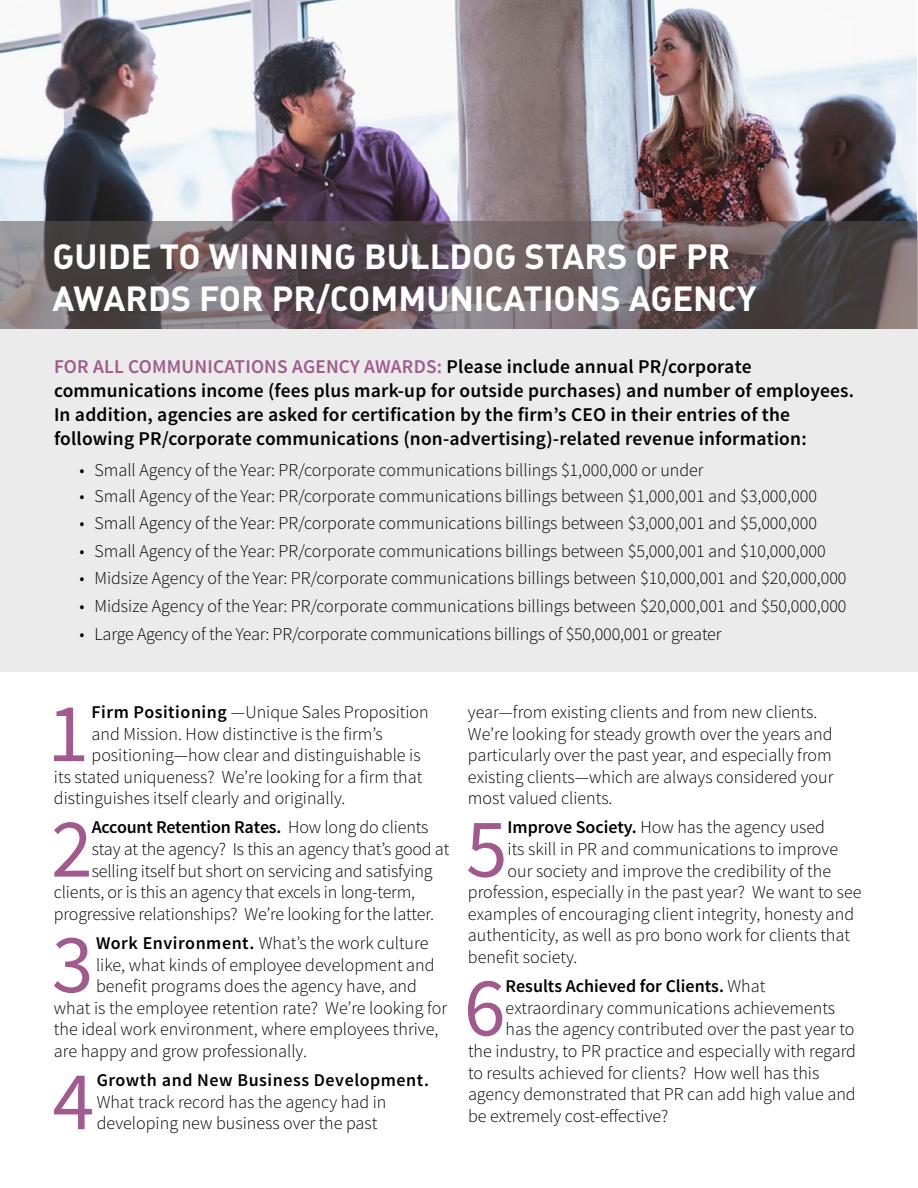
<style>
.page{position:relative;width:918px;height:1188px;background:#fff}
.page>*{position:absolute;margin:0;border:0;box-sizing:border-box;transform-origin:0 0}
.t1{font:83.85px "Source Sans Pro";color:#a05a8e}
.t2{font:34.5px/41.4px "DIN Bold Alternate";color:#fff}
.t3{font:600 19.5px/24px "Source Sans Pro";letter-spacing:.01em;color:#000}
.t4{font:300 18px/21.6px "Source Sans Pro";color:#000}
.t5{font:600 18px "Source Sans Pro";color:#000}
.t6{font:600 18px "Source Sans Pro";letter-spacing:.03em;color:#000}
.s1{color:#a05a8e}
.s2{font-weight:600}
.s3{font-weight:300}
</style>
<div class="page">
<div style="left:0;top:329px;width:918px;height:342px;background:#ecebeb"></div>
<img style="left:0;top:0;width:917px;height:221px">
<svg style="left:0;top:221px;width:918px;height:108px;background:#655a5e"></svg>
<h2 class="t2" style="left:52px;top:235px;width:706px">GUIDE TO WINNING BULLDOG STARS OF PR<br>AWARDS FOR PR/COMMUNICATIONS AGENCY</h2>
<p class="t3" style="left:54px;top:355px;width:802px"><span class="s1">FOR ALL COMMUNICATIONS AGENCY AWARDS:</span> Please include annual PR/corporate communications income (fees plus mark-up for outside purchases) and number of employees.<br>In addition, agencies are asked for certification by the firm’s CEO in their entries of the following PR/corporate communications (non-advertising)-related revenue information:</p>
<p class="t4" style="left:80px;top:459px;width:626px">• Small Agency of the Year: PR/corporate communications billings $1,000,000 or under</p>
<p class="t4" style="left:80px;top:485px;width:739px">• Small Agency of the Year: PR/corporate communications billings between $1,000,001 and $3,000,000</p>
<p class="t4" style="left:80px;top:512px;width:739px">• Small Agency of the Year: PR/corporate communications billings between $3,000,001 and $5,000,000</p>
<p class="t4" style="left:80px;top:540px;width:748px">• Small Agency of the Year: PR/corporate communications billings between $5,000,001 and $10,000,000</p>
<p class="t4" style="left:80px;top:568px;width:769px">• Midsize Agency of the Year: PR/corporate communications billings between $10,000,001 and $20,000,000</p>
<p class="t4" style="left:80px;top:595px;width:769px">• Midsize Agency of the Year: PR/corporate communications billings between $20,000,001 and $50,000,000</p>
<p class="t4" style="left:80px;top:623px;width:644px">• Large Agency of the Year: PR/corporate communications billings of $50,000,001 or greater</p>
<h1 class="t1" style="left:47px;top:681px;width:43px">1</h1>
<p class="t4" style="left:92px;top:701px;width:339px"><span class="s2">Firm Positioning</span> —Unique Sales Proposition</p>
<p class="t4" style="left:92px;top:723px;width:293px">and Mission. How distinctive is the firm’s</p>
<p class="t4" style="left:92px;top:744px;width:331px">positioning—how clear and distinguishable is</p>
<p class="t4" style="left:54px;top:766px;width:370px">its stated uniqueness? We’re looking for a firm that</p>
<p class="t4" style="left:54px;top:788px;width:293px">distinguishes itself clearly and originally.</p>
<h1 class="t1" style="left:51px;top:797px;width:43px">2</h1>
<p class="t5" style="left:92px;top:816px;width:338px">Account Retention Rates. <span class="s3">How long do clients</span></p>
<p class="t4" style="left:92px;top:838px;width:359px">stay at the agency? Is this an agency that’s good at</p>
<p class="t4" style="left:92px;top:860px;width:342px">selling itself but short on servicing and satisfying</p>
<p class="t4" style="left:54px;top:882px;width:363px">clients, or is this an agency that excels in long-term,</p>
<p class="t4" style="left:54px;top:903px;width:382px">progressive relationships? We’re looking for the latter.</p>
<h1 class="t1" style="left:52px;top:912px;width:43px">3</h1>
<p class="t4" style="left:96px;top:932px;width:334px"><span class="s2">Work Environment.</span> What’s the work culture</p>
<p class="t4" style="left:96px;top:954px;width:340px">like, what kinds of employee development and</p>
<p class="t4" style="left:96px;top:975px;width:323px">benefit programs does the agency have, and</p>
<p class="t4" style="left:54px;top:997px;width:395px">what is the employee retention rate? We’re looking for</p>
<p class="t4" style="left:54px;top:1019px;width:386px">the ideal work environment, where employees thrive,</p>
<p class="t4" style="left:54px;top:1040px;width:255px">are happy and grow professionally.</p>
<h1 class="t1" style="left:53px;top:1049px;width:43px">4</h1>
<p class="t6" style="left:97px;top:1069px;width:334px">Growth and New Business Development.</p>
<p class="t4" style="left:97px;top:1091px;width:291px">What track record has the agency had in developing new business over the past</p>
<p class="t4" style="left:468px;top:701px;width:367px">year—from existing clients and from new clients.<br>We’re looking for steady growth over the years and particularly over the past year, and especially from existing clients—which are always considered your most valued clients.</p>
<h1 class="t1" style="left:466px;top:797px;width:43px">5</h1>
<p class="t4" style="left:508px;top:817px;width:319px"><span class="s2">Improve Society.</span> How has the agency used</p>
<p class="t4" style="left:508px;top:838px;width:332px">its skill in PR and communications to improve</p>
<p class="t4" style="left:508px;top:860px;width:325px">our society and improve the credibility of the</p>
<p class="t4" style="left:468px;top:882px;width:395px">profession, especially in the past year? We want to see</p>
<p class="t4" style="left:468px;top:903px;width:388px">examples of encouraging client integrity, honesty and</p>
<p class="t4" style="left:468px;top:925px;width:384px">authenticity, as well as pro bono work for clients that</p>
<p class="t4" style="left:468px;top:946px;width:111px">benefit society.</p>
<h1 class="t1" style="left:464px;top:955px;width:43px">6</h1>
<p class="t5" style="left:506px;top:975px;width:261px">Results Achieved for Clients. <span class="s3">What</span></p>
<p class="t4" style="left:506px;top:997px;width:331px">extraordinary communications achievements</p>
<p class="t4" style="left:506px;top:1019px;width:350px">has the agency contributed over the past year to</p>
<p class="t4" style="left:468px;top:1040px;width:390px">the industry, to PR practice and especially with regard</p>
<p class="t4" style="left:468px;top:1062px;width:353px">to results achieved for clients? How well has this</p>
<p class="t4" style="left:468px;top:1083px;width:389px">agency demonstrated that PR can add high value and</p>
<p class="t4" style="left:468px;top:1105px;width:202px">be extremely cost-effective?</p>
</div>
